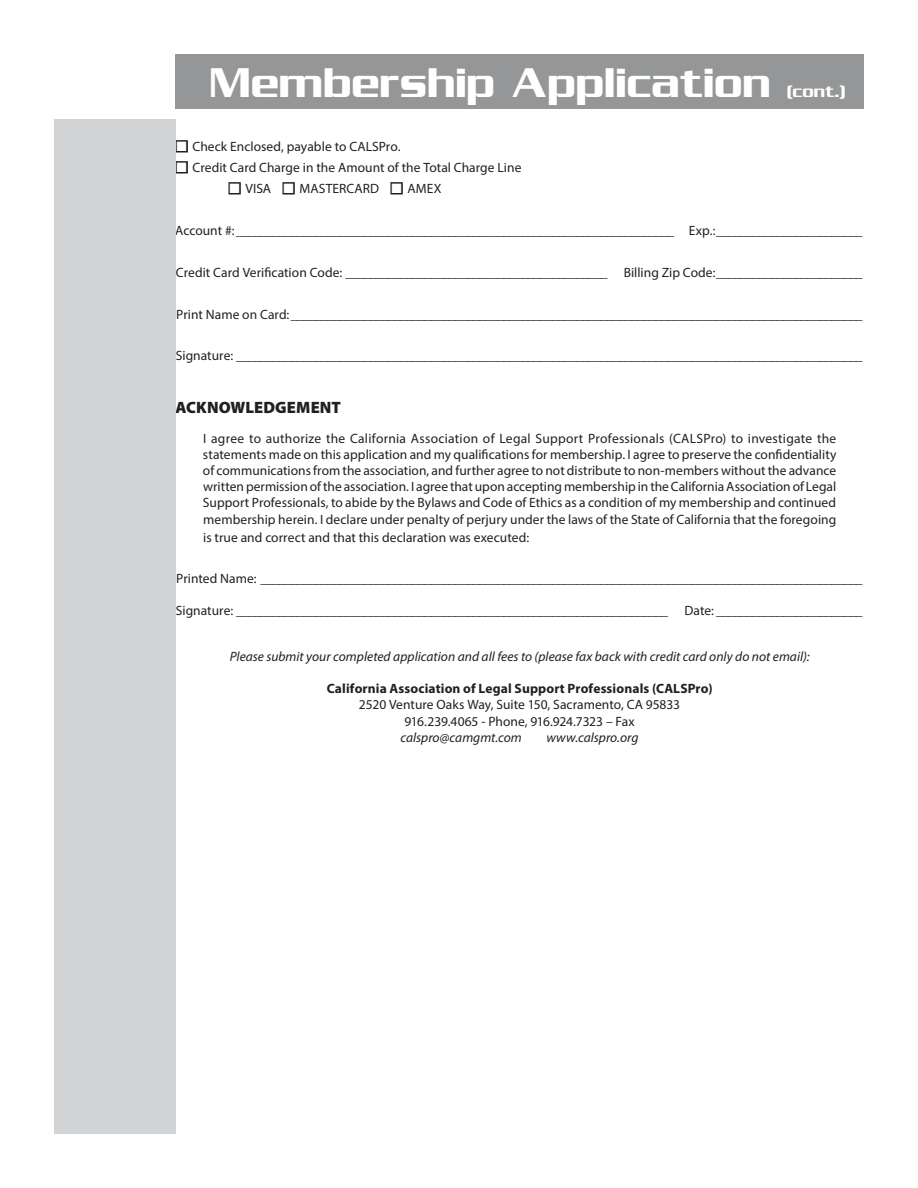
<style>
.page{position:relative;width:918px;height:1188px;background:#fff}
.page>*{position:absolute;margin:0;border:0;box-sizing:border-box;transform-origin:0 0}
.t1{font:45px "Serpentine Sans ICG";letter-spacing:-.005em;color:#fff}
.t2{font:18px "Serpentine Sans ICG";color:#fff}
.t3{font:900 16.5px "Myriad Pro";letter-spacing:.005em;color:#231f20}
.t4{font:13.5px/16.2px "Myriad Pro";color:#231f20;text-align:justify}
.t5{font:italic 13.5px "Myriad Pro";color:#231f20}
.t6{font:700 13.5px "Myriad Pro";letter-spacing:.01em;color:#231f20}
.s1{color:#fff}
</style>
<div class="page">
<div style="left:176px;top:140px;width:12px;height:13px;border:3px solid #231f20"></div>
<div style="left:176px;top:161px;width:12px;height:13px;border:3px solid #231f20"></div>
<div style="left:228px;top:182px;width:13px;height:13px;border:3px solid #231f20"></div>
<div style="left:282px;top:182px;width:13px;height:13px;border:3px solid #231f20"></div>
<div style="left:390px;top:182px;width:13px;height:13px;border:3px solid #231f20"></div>
<div style="left:176px;top:54px;width:688px;height:55px;background:#949698"></div>
<div style="left:54px;top:120px;width:122px;height:1014px;background:#d1d3d4"></div>
<p class="t1" style="left:209px;top:57px;width:563px">Membership Application</p>
<p class="t2" style="left:787px;top:81px;width:60px">(cont.)</p>
<p class="t4" style="left:177px;top:138px;width:225px"><span class="s1">■</span> Check Enclosed, payable to CALSPro.</p>
<p class="t4" style="left:177px;top:159px;width:346px"><span class="s1">■</span> Credit Card Charge in the Amount of the Total Charge Line</p>
<p class="t4" style="left:230px;top:180px;width:213px"><span class="s1">■</span> VISA <span class="s1">■</span> MASTERCARD <span class="s1">■</span> AMEX</p>
<p class="t4" style="left:175px;top:222px;width:689px">Account #: ________________________________________________________________________ Exp.:________________________</p>
<p class="t4" style="left:176px;top:264px;width:688px">Credit Card Verification Code: ___________________________________________ Billing Zip Code:________________________</p>
<p class="t4" style="left:176px;top:306px;width:688px">Print Name on Card: ______________________________________________________________________________________________</p>
<p class="t4" style="left:176px;top:347px;width:688px">Signature: _______________________________________________________________________________________________________</p>
<p class="t3" style="left:176px;top:398px;width:167px">ACKNOWLEDGEMENT</p>
<p class="t4" style="left:203px;top:430px;width:635px">I agree to authorize the California Association of Legal Support Professionals (CALSPro) to investigate the statements made on this application and my qualifications for membership. I agree to preserve the confidentiality of communications from the association, and further agree to not distribute to non-members without the advance written permission of the association. I agree that upon accepting membership in the California Association of Legal Support Professionals, to abide by the Bylaws and Code of Ethics as a condition of my membership and continued membership herein. I declare under penalty of perjury under the laws of the State of California that the foregoing</p>
<p class="t4" style="left:203px;top:529px;width:327px">is true and correct and that this declaration was executed:</p>
<p class="t4" style="left:176px;top:570px;width:688px">Printed Name: ___________________________________________________________________________________________________</p>
<p class="t4" style="left:176px;top:602px;width:688px">Signature: _______________________________________________________________________ Date: ________________________</p>
<p class="t5" style="left:230px;top:648px;width:581px">Please submit your completed application and all fees to (please fax back with credit card only do not email):</p>
<p class="t6" style="left:327px;top:680px;width:387px">California Association of Legal Support Professionals (CALSPro)</p>
<p class="t4" style="left:359px;top:697px;width:323px">2520 Venture Oaks Way, Suite 150, Sacramento, CA 95833</p>
<p class="t4" style="left:404px;top:713px;width:232px">916.239.4065 - Phone, 916.924.7323 – Fax</p>
<p class="t5" style="left:401px;top:729px;width:123px">calspro@camgmt.com</p>
<p class="t5" style="left:546px;top:729px;width:94px">www.calspro.org</p>
</div>
